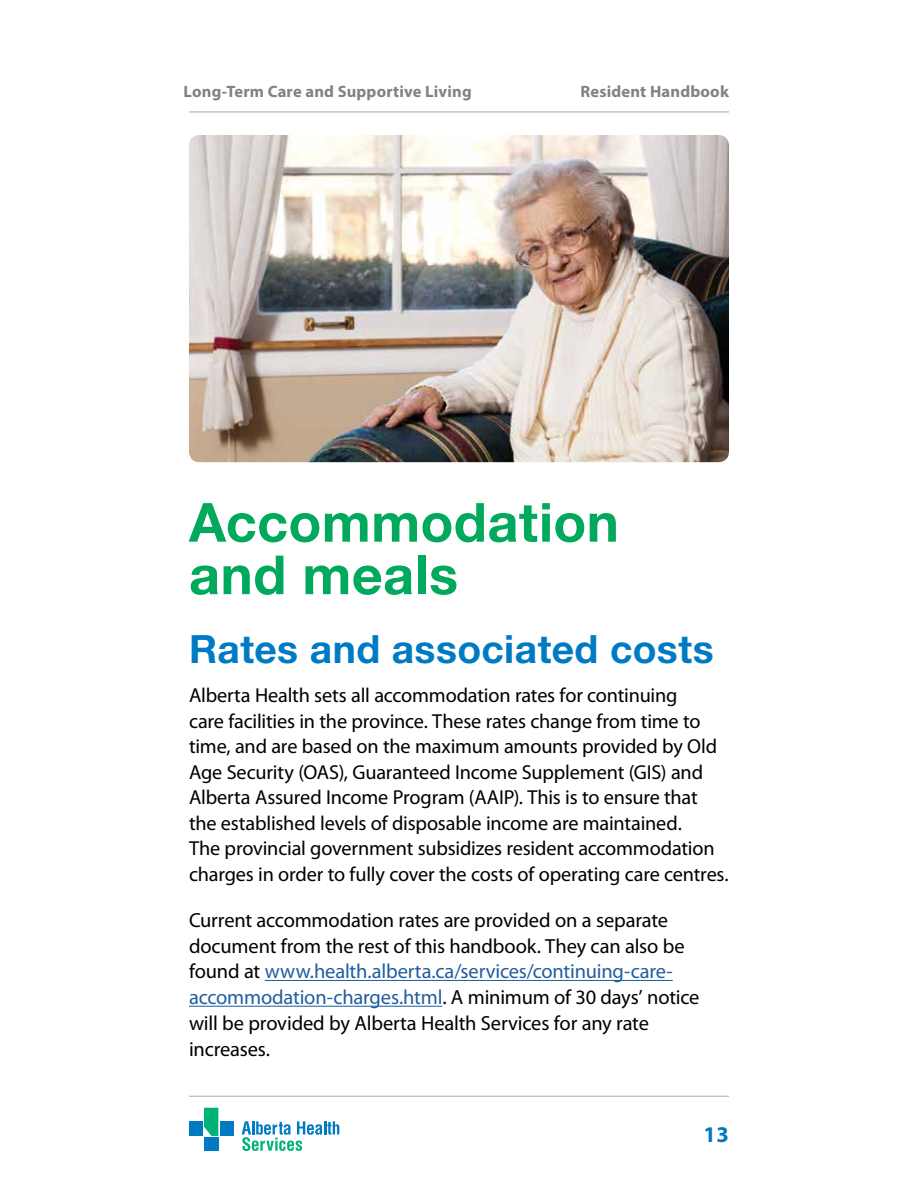
<style>
.page{position:relative;width:918px;height:1188px;background:#fff}
.page>*{position:absolute;margin:0;border:0;box-sizing:border-box;transform-origin:0 0}
.t1{font:700 54px/52.5px "Helvetica Neue LT Std";letter-spacing:.01em;color:#00a95c}
.t2{font:700 39px "Helvetica Neue LT Std";letter-spacing:.01em;color:#007bc3}
.t3{font:700 22.5px "Myriad Pro";color:#007bc3}
.t4{font:20.4px/25.8px "Myriad Pro";letter-spacing:-.01em;color:#000}
.t5{font:20.25px/25.5px "Myriad Pro";letter-spacing:-.01em;color:#000}
.t6{font:700 16.5px "Myriad Pro";letter-spacing:.01em;color:#808285}
.s1{color:#215e9e}
</style>
<div class="page">
<hr style="left:189px;top:1096px;width:540px;height:1px;background:#a7a9ac">
<hr style="left:189px;top:112px;width:540px;height:1px;background:#a7a9ac">
<svg style="left:242px;top:1121px;width:97px;height:30px"></svg>
<div style="left:189px;top:1121px;width:14px;height:15px;background:#007ac2"></div>
<div style="left:220px;top:1121px;width:13px;height:15px;background:#007ac2"></div>
<div style="left:204px;top:1137px;width:14px;height:14px;background:#007ac2"></div>
<svg style="left:204px;top:1108px;width:14px;height:28px"></svg>
<hr style="left:265px;top:980px;width:408px;height:1px;background:#215e9e">
<hr style="left:189px;top:1006px;width:253px;height:1px;background:#215e9e">
<img style="left:189px;top:135px;width:540px;height:327px">
<p class="t6" style="left:184px;top:81px;width:290px">Long-Term Care and Supportive Living</p>
<p class="t6" style="left:581px;top:81px;width:150px">Resident Handbook</p>
<h1 class="t1" style="left:189px;top:495px;width:431px">Accommodation and meals</h1>
<h2 class="t2" style="left:189px;top:625px;width:526px">Rates and associated costs</h2>
<p class="t5" style="left:189px;top:683px;width:540px">Alberta Health sets all accommodation rates for continuing<br>care facilities in the province. These rates change from time to time, and are based on the maximum amounts provided by Old Age Security (OAS), Guaranteed Income Supplement (GIS) and Alberta Assured Income Program (AAIP). This is to ensure that the established levels of disposable income are maintained.<br>The provincial government subsidizes resident accommodation charges in order to fully cover the costs of operating care centres.</p>
<p class="t4" style="left:189px;top:908px;width:512px">Current accommodation rates are provided on a separate document from the rest of this handbook. They can also be found at <span class="s1">www.health.alberta.ca/services/continuing-care&shy;accommodation-charges.html</span>. A minimum of 30 days’ notice will be provided by Alberta Health Services for any rate increases.</p>
<p class="t3" style="left:703px;top:1119px;width:27px">13</p>
</div>
